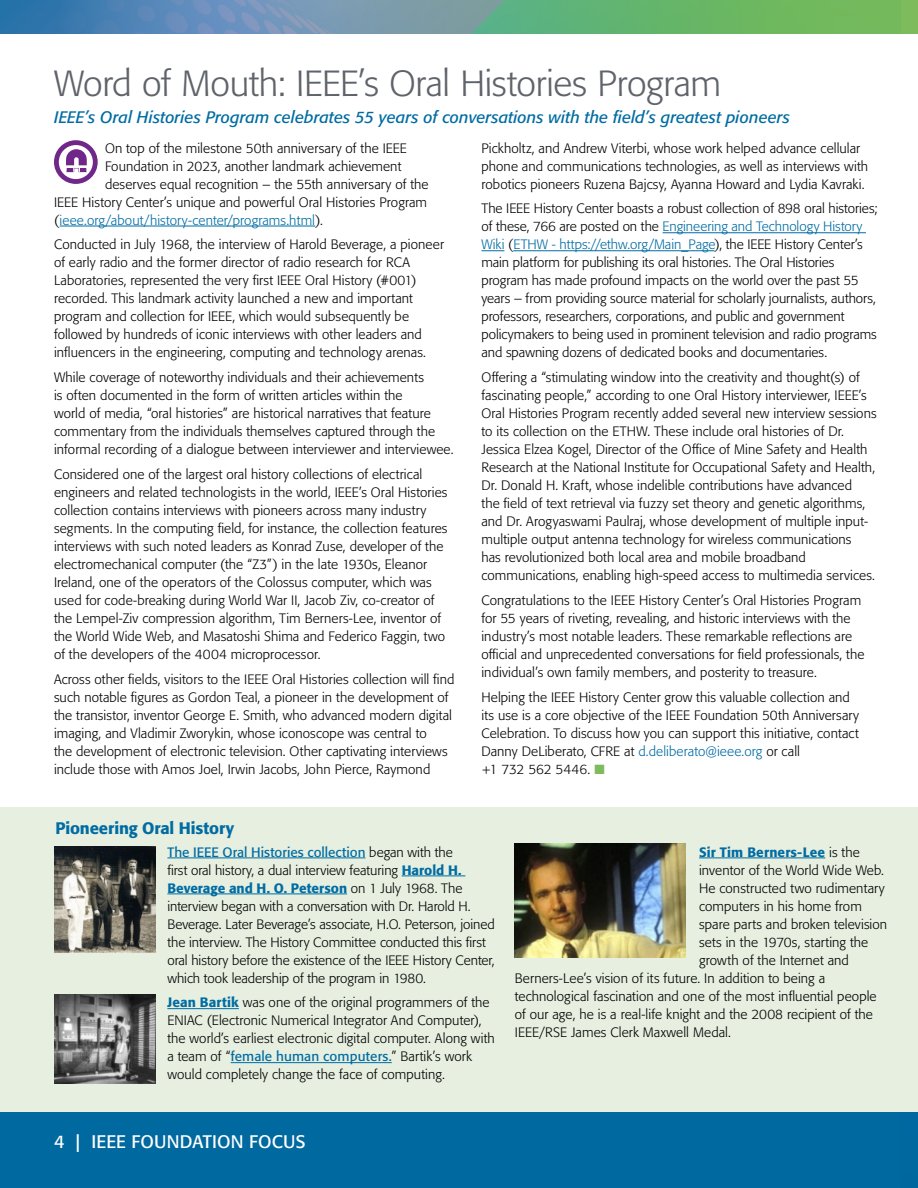
<style>
.page{position:relative;width:918px;height:1188px;background:#fff}
.page>*{position:absolute;margin:0;border:0;box-sizing:border-box;transform-origin:0 0}
.t1{font:300 36px "Formata";letter-spacing:-.01em;color:#5f636a}
.t2{font:18px "Formata";letter-spacing:.01em;color:#fff}
.t3{font:italic 16.5px "Formata";color:#006ca3}
.t4{font:500 16.5px "Formata";letter-spacing:-.005em;color:#006ca3}
.t5{font:300 13.5px/18px "Formata";letter-spacing:.005em;color:#000}
.t6{font:300 13.5px "Formata";letter-spacing:.005em;color:#006ca3}
.t7{font:500 13.5px "Formata";letter-spacing:.01em;color:#006ca3}
.s1{color:#000}
.s2{color:#006ca3}
.s3{color:#7dbb5d}
.s4{font-weight:400;color:#006ca3}
.s5{font-weight:500;color:#006ca3}
.s6{font-weight:300;color:#000}
</style>
<div class="page">
<div style="left:0;top:807px;width:918px;height:304px;background:#e6efe0"></div>
<div style="left:0;top:1112px;width:918px;height:76px;background:#0069a0"></div>
<svg style="left:0;top:0;width:901px;height:34px"></svg>
<hr style="left:60px;top:226px;width:255px;height:1px;background:#006ca3">
<hr style="left:663px;top:232px;width:203px;height:1px;background:#006ca3">
<svg style="left:481px;top:250px;width:23px;height:1px"></svg>
<hr style="left:513px;top:250px;width:202px;height:1px;background:#006ca3">
<svg style="left:54px;top:140px;width:44px;height:44px"></svg>
<div style="left:59px;top:145px;width:34px;height:34px;background:#fff;border-radius:50%"></div>
<svg style="left:66px;top:149px;width:21px;height:23px"></svg>
<div style="left:901px;top:0;width:17px;height:35px;background:#7dbb5d"></div>
<hr style="left:167px;top:858px;width:199px;height:1px;background:#006ca3">
<hr style="left:402px;top:876px;width:63px;height:1px;background:#006ca3">
<hr style="left:167px;top:894px;width:180px;height:1px;background:#006ca3">
<hr style="left:167px;top:1008px;width:72px;height:1px;background:#006ca3">
<hr style="left:231px;top:1062px;width:161px;height:1px;background:#006ca3">
<img style="left:54px;top:847px;width:102px;height:105px">
<img style="left:54px;top:994px;width:102px;height:90px">
<img style="left:515px;top:843px;width:171px;height:114px">
<hr style="left:699px;top:858px;width:126px;height:1px;background:#006ca3">
<h1 class="t1" style="left:54px;top:62px;width:669px">Word of Mouth: IEEE’s Oral Histories Program</h1>
<p class="t3" style="left:54px;top:107px;width:738px">IEEE’s Oral Histories Program celebrates 55 years of conversations with the field’s greatest pioneers</p>
<p class="t5" style="left:105px;top:139px;width:303px">On top of the milestone 50th anniversary of the IEEE</p>
<p class="t5" style="left:105px;top:157px;width:298px">Foundation in 2023, another landmark achievement</p>
<p class="t5" style="left:105px;top:175px;width:325px">deserves equal recognition – the 55th anniversary of the</p>
<p class="t5" style="left:54px;top:193px;width:375px">IEEE History Center’s unique and powerful Oral Histories Program</p>
<p class="t6" style="left:54px;top:212px;width:271px"><span class="s1">(</span>ieee.org/about/history-center/programs.html<span class="s1">).</span></p>
<p class="t5" style="left:54px;top:236px;width:391px">Conducted in July 1968, the interview of Harold Beverage, a pioneer of early radio and the former director of radio research for RCA Laboratories, represented the very first IEEE Oral History (#001) recorded. This landmark activity launched a new and important program and collection for IEEE, which would subsequently be followed by hundreds of iconic interviews with other leaders and influencers in the engineering, computing and technology arenas.</p>
<p class="t5" style="left:54px;top:368px;width:401px">While coverage of noteworthy individuals and their achievements<br>is often documented in the form of written articles within the<br>world of media, “oral histories” are historical narratives that feature commentary from the individuals themselves captured through the informal recording of a dialogue between interviewer and interviewee.</p>
<p class="t5" style="left:54px;top:465px;width:395px">Considered one of the largest oral history collections of electrical engineers and related technologists in the world, IEEE’s Oral Histories collection contains interviews with pioneers across many industry segments. In the computing field, for instance, the collection features interviews with such noted leaders as Konrad Zuse, developer of the electromechanical computer (the “Z3”) in the late 1930s, Eleanor Ireland, one of the operators of the Colossus computer, which was used for code-breaking during World War II, Jacob Ziv, co-creator of the Lempel-Ziv compression algorithm, Tim Berners-Lee, inventor of the World Wide Web, and Masatoshi Shima and Federico Faggin, two of the developers of the 4004 microprocessor.</p>
<p class="t5" style="left:54px;top:670px;width:402px">Across other fields, visitors to the IEEE Oral Histories collection will find such notable figures as Gordon Teal, a pioneer in the development of the transistor, inventor George E. Smith, who advanced modern digital imaging, and Vladimir Zworykin, whose iconoscope was central to<br>the development of electronic television. Other captivating interviews include those with Amos Joel, Irwin Jacobs, John Pierce, Raymond</p>
<p class="t4" style="left:56px;top:818px;width:180px">Pioneering Oral History</p>
<p class="t5" style="left:481px;top:139px;width:388px">Pickholtz, and Andrew Viterbi, whose work helped advance cellular phone and communications technologies, as well as interviews with robotics pioneers Ruzena Bajcsy, Ayanna Howard and Lydia Kavraki.</p>
<p class="t5" style="left:481px;top:200px;width:398px">The IEEE History Center boasts a robust collection of 898 oral histories; of these, 766 are posted on the <span class="s2">Engineering and Technology History Wiki</span> (<span class="s2">ETHW - https://ethw.org/Main_Page</span>), the IEEE History Center’s main platform for publishing its oral histories. The Oral Histories program has made profound impacts on the world over the past 55 years – from providing source material for scholarly journalists, authors, professors, researchers, corporations, and public and government policymakers to being used in prominent television and radio programs and spawning dozens of dedicated books and documentaries.</p>
<p class="t5" style="left:481px;top:368px;width:397px">Offering a “stimulating window into the creativity and thought(s) of fascinating people,” according to one Oral History interviewer, IEEE’s Oral Histories Program recently added several new interview sessions to its collection on the ETHW. These include oral histories of Dr.<br>Jessica Elzea Kogel, Director of the Office of Mine Safety and Health Research at the National Institute for Occupational Safety and Health, Dr. Donald H. Kraft, whose indelible contributions have advanced<br>the field of text retrieval via fuzzy set theory and genetic algorithms, and Dr. Arogyaswami Paulraj, whose development of multiple input&shy;multiple output antenna technology for wireless communications<br>has revolutionized both local area and mobile broadband communications, enabling high-speed access to multimedia services.</p>
<p class="t5" style="left:481px;top:591px;width:385px">Congratulations to the IEEE History Center’s Oral Histories Program for 55 years of riveting, revealing, and historic interviews with the industry’s most notable leaders. These remarkable reflections are official and unprecedented conversations for field professionals, the individual’s own family members, and posterity to treasure.</p>
<p class="t5" style="left:481px;top:688px;width:379px">Helping the IEEE History Center grow this valuable collection and its use is a core objective of the IEEE Foundation 50th Anniversary Celebration. To discuss how you can support this initiative, contact Danny DeLiberato, CFRE at <span class="s2">d.deliberato@ieee.org</span> or call<br>+1 732 562 5446. <span class="s3">■</span></p>
<p class="t5" style="left:167px;top:843px;width:329px"><span class="s4">The IEEE Oral Histories collection</span> began with the<br>first oral history, a dual interview featuring <span class="s5">Harold H.<br>Beverage and H. O. Peterson</span> on 1 July 1968. The interview began with a conversation with Dr. Harold H.<br>Beverage. Later Beverage’s associate, H.O. Peterson, joined the interview. The History Committee conducted this first oral history before the existence of the IEEE History Center, which took leadership of the program in 1980.</p>
<p class="t5" style="left:167px;top:994px;width:329px"><span class="s5">Jean Bartik</span> was one of the original programmers of the ENIAC (Electronic Numerical Integrator And Computer), the world’s earliest electronic digital computer. Along with a team of “<span class="s4">female human computers.</span>” Bartik’s work would completely change the face of computing.</p>
<h2 class="t2" style="left:54px;top:1130px;width:253px">4 | IEEE FOUNDATION FOCUS</h2>
<p class="t7" style="left:699px;top:843px;width:162px">Sir Tim Berners-Lee <span class="s6">is the</span></p>
<p class="t5" style="left:699px;top:861px;width:186px">inventor of the World Wide Web.</p>
<p class="t5" style="left:699px;top:879px;width:187px">He constructed two rudimentary</p>
<p class="t5" style="left:699px;top:897px;width:164px">computers in his home from</p>
<p class="t5" style="left:699px;top:915px;width:190px">spare parts and broken television</p>
<p class="t5" style="left:699px;top:933px;width:171px">sets in the 1970s, starting the</p>
<p class="t5" style="left:699px;top:951px;width:151px">growth of the Internet and</p>
<p class="t5" style="left:515px;top:969px;width:312px">Berners-Lee’s vision of its future. In addition to being a</p>
<p class="t5" style="left:515px;top:987px;width:363px">technological fascination and one of the most influential people</p>
<p class="t5" style="left:515px;top:1005px;width:360px">of our age, he is a real-life knight and the 2008 recipient of the</p>
<p class="t5" style="left:515px;top:1023px;width:218px">IEEE/RSE James Clerk Maxwell Medal.</p>
</div>
